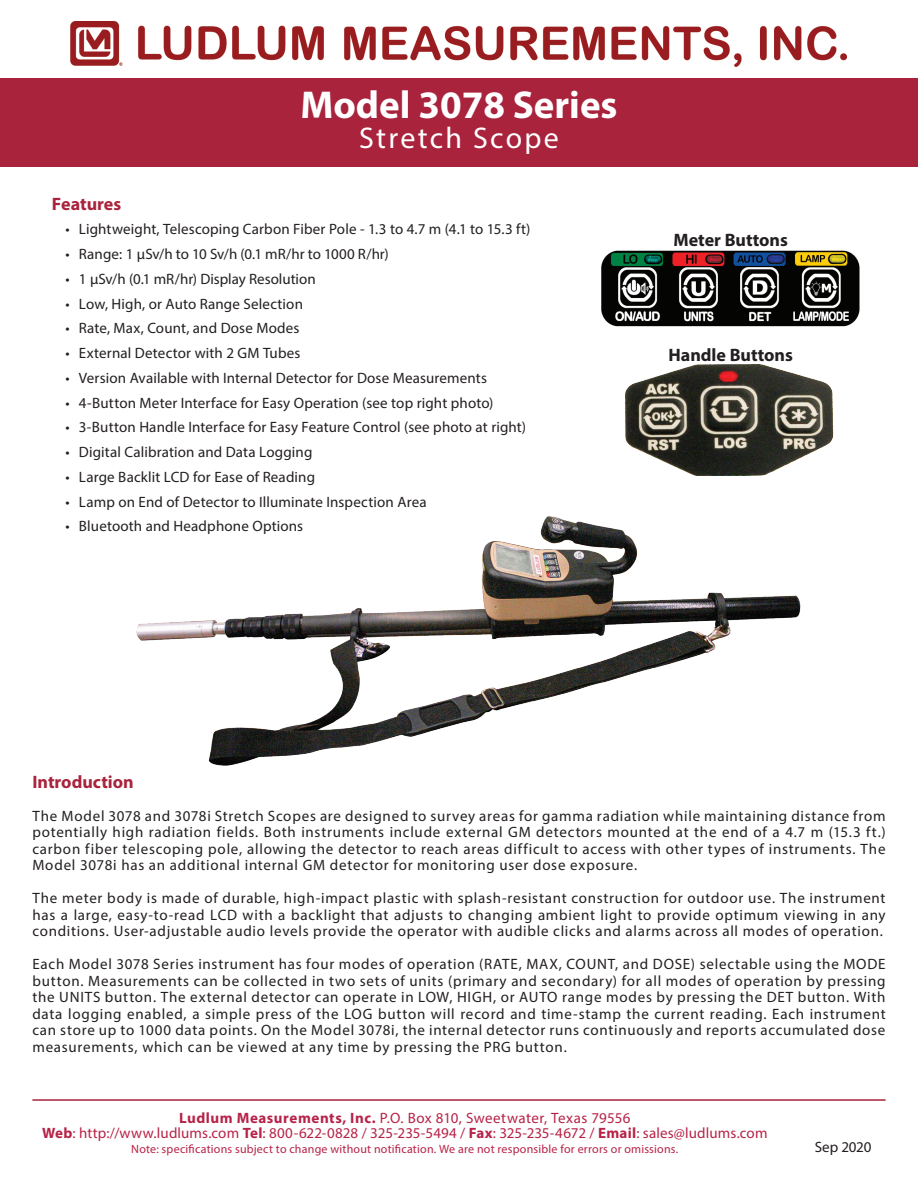
<style>
.page{position:relative;width:918px;height:1188px;background:#fff}
.page>*{position:absolute;margin:0;border:0;box-sizing:border-box;transform-origin:0 0}
.t1{font:700 39px "Myriad Pro";color:#fff}
.t2{font:30px "Myriad Pro";letter-spacing:.075em;color:#fff}
.t3{font:700 18px "Myriad Pro";color:#231f20}
.t4{font:700 18px "Myriad Pro";color:#a9233d}
.t5{font:15px/16.5px "Myriad Pro";letter-spacing:.01em;color:#231f20;text-align:justify}
.t6{font:15px/15px "Myriad Pro";letter-spacing:.01em;color:#b72348;text-align:center}
.t7{font:12px "Myriad Pro";letter-spacing:.02em;color:#b72348}
.s1{font-weight:700}
</style>
<div class="page">
<hr style="left:32px;top:1099px;width:854px;height:2px;background:#a9233d">
<div style="left:0;top:78px;width:918px;height:88px;background:#a9233d"></div>
<img style="left:71px;top:22px;width:775px;height:44px">
<img style="left:601px;top:250px;width:259px;height:77px">
<img style="left:625px;top:364px;width:209px;height:111px">
<img style="left:136px;top:516px;width:665px;height:250px">
<h1 class="t1" style="left:300px;top:80px;width:319px">Model 3078 Series</h1>
<h2 class="t2" style="left:359px;top:120px;width:201px">Stretch Scope</h2>
<p class="t4" style="left:52px;top:192px;width:71px">Features</p>
<p class="t5" style="left:65px;top:221px;width:466px">• Lightweight, Telescoping Carbon Fiber Pole - 1.3 to 4.7 m (4.1 to 15.3 ft)</p>
<p class="t5" style="left:65px;top:246px;width:325px">• Range: 1 µSv/h to 10 Sv/h (0.1 mR/hr to 1000 R/hr)</p>
<p class="t5" style="left:65px;top:270px;width:252px">• 1 µSv/h (0.1 mR/hr) Display Resolution</p>
<p class="t5" style="left:65px;top:295px;width:239px">• Low, High, or Auto Range Selection</p>
<p class="t5" style="left:65px;top:320px;width:236px">• Rate, Max, Count, and Dose Modes</p>
<p class="t5" style="left:65px;top:345px;width:236px">• External Detector with 2 GM Tubes</p>
<p class="t5" style="left:65px;top:369px;width:423px">• Version Available with Internal Detector for Dose Measurements</p>
<p class="t5" style="left:65px;top:394px;width:430px">• 4-Button Meter Interface for Easy Operation (see top right photo)</p>
<p class="t5" style="left:65px;top:419px;width:462px">• 3-Button Handle Interface for Easy Feature Control (see photo at right)</p>
<p class="t5" style="left:65px;top:444px;width:248px">• Digital Calibration and Data Logging</p>
<p class="t5" style="left:65px;top:468px;width:251px">• Large Backlit LCD for Ease of Reading</p>
<p class="t5" style="left:65px;top:493px;width:363px">• Lamp on End of Detector to Illuminate Inspection Area</p>
<p class="t5" style="left:65px;top:518px;width:239px">• Bluetooth and Headphone Options</p>
<p class="t3" style="left:673px;top:228px;width:116px">Meter Buttons</p>
<p class="t3" style="left:668px;top:343px;width:126px">Handle Buttons</p>
<p class="t4" style="left:32px;top:770px;width:103px">Introduction</p>
<p class="t5" style="left:32px;top:807px;width:855px">The Model 3078 and 3078i Stretch Scopes are designed to survey areas for gamma radiation while maintaining distance from potentially high radiation fields. Both instruments include external GM detectors mounted at the end of a 4.7 m (15.3 ft.) carbon fiber telescoping pole, allowing the detector to reach areas difficult to access with other types of instruments. The Model 3078i has an additional internal GM detector for monitoring user dose exposure.</p>
<p class="t5" style="left:32px;top:889px;width:855px">The meter body is made of durable, high-impact plastic with splash-resistant construction for outdoor use. The instrument has a large, easy-to-read LCD with a backlight that adjusts to changing ambient light to provide optimum viewing in any conditions. User-adjustable audio levels provide the operator with audible clicks and alarms across all modes of operation.</p>
<p class="t5" style="left:32px;top:955px;width:855px">Each Model 3078 Series instrument has four modes of operation (RATE, MAX, COUNT, and DOSE) selectable using the MODE button. Measurements can be collected in two sets of units (primary and secondary) for all modes of operation by pressing the UNITS button. The external detector can operate in LOW, HIGH, or AUTO range modes by pressing the DET button. With data logging enabled, a simple press of the LOG button will record and time-stamp the current reading. Each instrument can store up to 1000 data points. On the Model 3078i, the internal detector runs continuously and reports accumulated dose measurements, which can be viewed at any time by pressing the PRG button.</p>
<p class="t6" style="left:42px;top:1110px;width:727px"><span class="s1">Ludlum Measurements, Inc.</span> P.O. Box 810, Sweetwater, Texas 79556<br><span class="s1">Web</span>: http://www.ludlums.com <span class="s1">Tel</span>: 800-622-0828 / 325-235-5494 / <span class="s1">Fax</span>: 325-235-4672 / <span class="s1">Email</span>: sales@ludlums.com</p>
<p class="t7" style="left:131px;top:1142px;width:549px">Note: specifications subject to change without notification. We are not responsible for errors or omissions.</p>
<p class="t5" style="left:815px;top:1138px;width:58px">Sep 2020</p>
</div>
